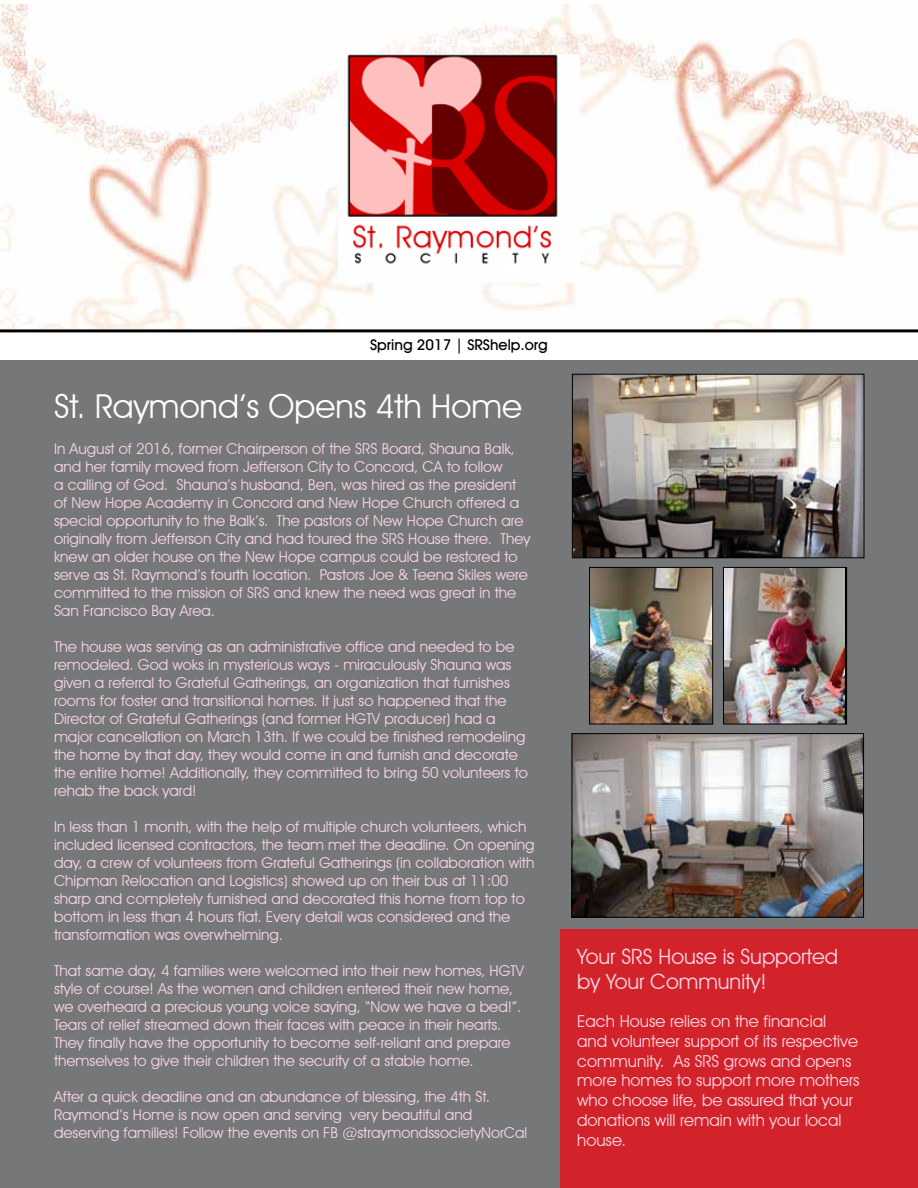
<style>
.page{position:relative;width:918px;height:1188px;background:#fff}
.page>*{position:absolute;margin:0;border:0;box-sizing:border-box;transform-origin:0 0}
.t1{font:33px "Avant Garde IT Cby BT";color:#fff}
.t2{font:21px/25.2px "Avant Garde IT Cby BT";color:#fad5e6}
.t3{font:16.5px/19.8px "Avant Garde IT Cby BT";color:#fad5e6}
.t4{font:15px/18px "Avant Garde IT Cby BT";color:#fad5e6}
.t5{font:15px "Avant Garde Md BT Medium";color:#000}
</style>
<div class="page">
<img style="left:0;top:4px;width:918px;height:324px">
<img style="left:338px;top:54px;width:242px;height:228px">
<hr style="left:0;top:329px;width:918px;height:3px;background:#000">
<div style="left:0;top:361px;width:918px;height:827px;background:#757779"></div>
<img style="left:574px;top:376px;width:288px;height:180px">
<div style="left:572px;top:374px;width:292px;height:184px;border:1px solid #000"></div>
<img style="left:591px;top:569px;width:120px;height:153px">
<div style="left:589px;top:567px;width:124px;height:157px;border:1px solid #000"></div>
<img style="left:725px;top:569px;width:119px;height:153px">
<div style="left:723px;top:567px;width:124px;height:157px;border:1px solid #000"></div>
<img style="left:574px;top:735px;width:288px;height:181px">
<div style="left:572px;top:733px;width:292px;height:185px;border:1px solid #000"></div>
<div style="left:561px;top:930px;width:357px;height:258px;background:#d2232a"></div>
<p class="t5" style="left:370px;top:335px;width:179px">Spring 2017 | SRShelp.org</p>
<h1 class="t1" style="left:54px;top:386px;width:470px">St. Raymond’s Opens 4th Home</h1>
<p class="t4" style="left:54px;top:440px;width:478px">In August of 2016, former Chairperson of the SRS Board, Shauna Balk, and her family moved from Jefferson City to Concord, CA to follow<br>a calling of God. Shauna’s husband, Ben, was hired as the president of New Hope Academy in Concord and New Hope Church offered a special opportunity to the Balk’s. The pastors of New Hope Church are originally from Jefferson City and had toured the SRS House there. They knew an older house on the New Hope campus could be restored to serve as St. Raymond’s fourth location. Pastors Joe &amp; Teena Skiles were committed to the mission of SRS and knew the need was great in the San Francisco Bay Area.</p>
<p class="t4" style="left:54px;top:638px;width:475px">The house was serving as an administrative office and needed to be remodeled. God woks in mysterious ways - miraculously Shauna was given a referral to Grateful Gatherings, an organization that furnishes rooms for foster and transitional homes. It just so happened that the Director of Grateful Gatherings (and former HGTV producer) had a major cancellation on March 13th. If we could be finished remodeling the home by that day, they would come in and furnish and decorate the entire home! Additionally, they committed to bring 50 volunteers to rehab the back yard!</p>
<p class="t4" style="left:54px;top:818px;width:482px">In less than 1 month, with the help of multiple church volunteers, which included licensed contractors, the team met the deadline. On opening day, a crew of volunteers from Grateful Gatherings (in collaboration with Chipman Relocation and Logistics) showed up on their bus at 11:00 sharp and completely furnished and decorated this home from top to bottom in less than 4 hours flat. Every detail was considered and the transformation was overwhelming.</p>
<p class="t4" style="left:54px;top:962px;width:472px">That same day, 4 families were welcomed into their new homes, HGTV style of course! As the women and children entered their new home, we overheard a precious young voice saying, “Now we have a bed!”.<br>Tears of relief streamed down their faces with peace in their hearts.<br>They finally have the opportunity to become self-reliant and prepare themselves to give their children the security of a stable home.</p>
<p class="t4" style="left:54px;top:1088px;width:475px">After a quick deadline and an abundance of blessing, the 4th St.<br>Raymond’s Home is now open and serving very beautiful and deserving families! Follow the events on FB @straymondssocietyNorCal</p>
<h2 class="t2" style="left:577px;top:944px;width:262px">Your SRS House is Supported by Your Community!</h2>
<p class="t3" style="left:577px;top:1011px;width:284px">Each House relies on the financial and volunteer support of its respective community. As SRS grows and opens more homes to support more mothers who choose life, be assured that your donations will remain with your local house.</p>
</div>
